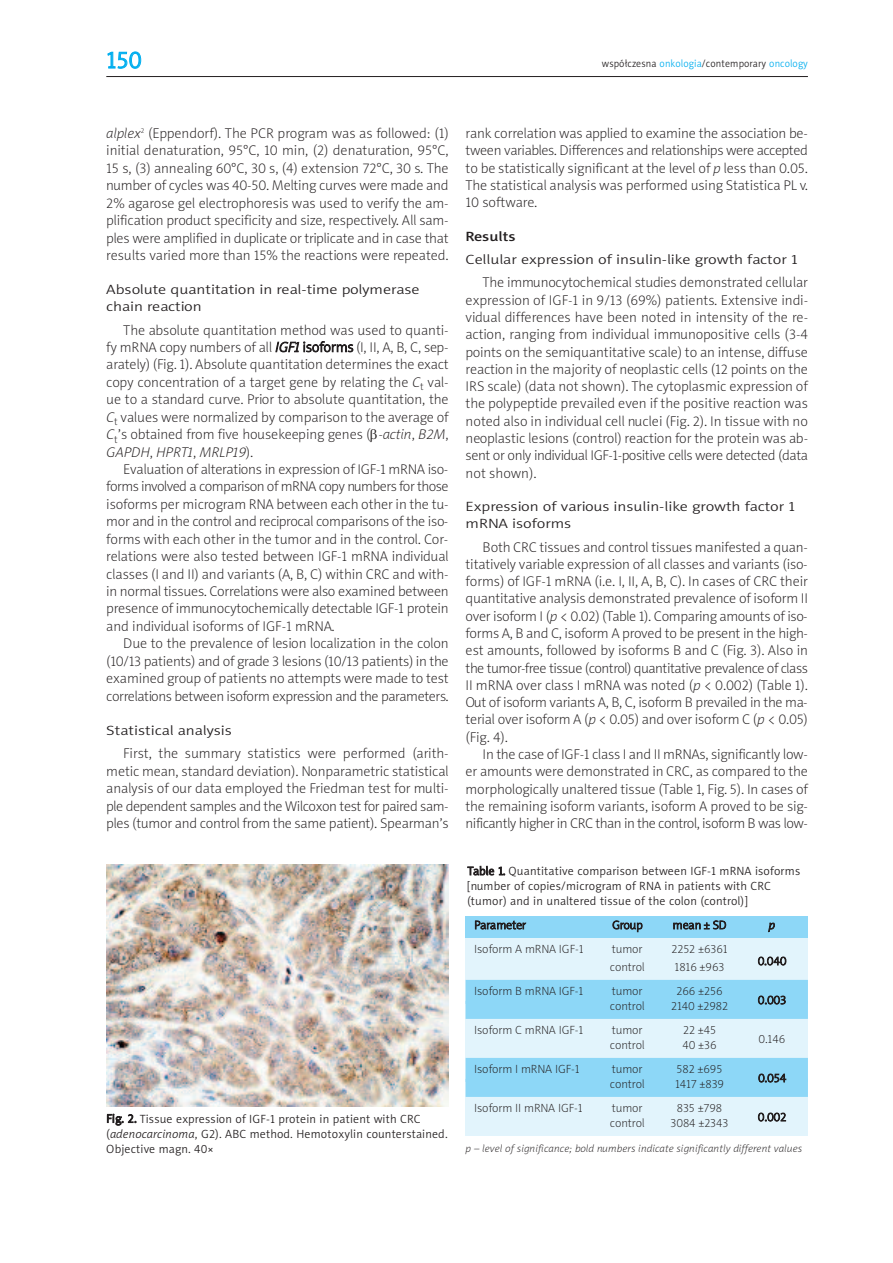
<style>
.page{position:relative;width:893px;height:1263px;background:#fff}
.page>*{position:absolute;margin:0;border:0;box-sizing:border-box;transform-origin:0 0}
.t1{font:24px "Naomi Sans EFNPS Light";color:#00aeef}
.t2{font:14.25px/17.2px "Naomi Sans EFNPS Thin";letter-spacing:-.015em;color:#231f20;text-align:justify}
.t3{font:13.5px/16.5px "Naomi Sans EFNPS Light";color:#231f20;scale:1.2 1}
.t4{font:13.5px "Naomi Sans EFNPS Medium";color:#231f20;scale:1.2 1}
.t5{font:12px/15px "Naomi Sans EFNPS Light";letter-spacing:.015em;color:#231f20}
.t6{font:12px "Naomi Sans EFNPS Thin";color:#231f20}
.t7{font:italic 12px "Naomi Sans EFNPS Thin";color:#231f20}
.t8{font:italic 10.5px "Naomi Sans EFNPS Thin";letter-spacing:.015em;color:#231f20}
.t9{font:10.5px "Naomi Sans EFNPS Light";letter-spacing:.015em;color:#231f20;scale:.95 1}
.s1{color:#00aeef}
.s2{font-style:italic}
</style>
<div class="page">
<hr style="left:106px;top:76px;width:702px;height:1px;background:#231f20">
<div style="left:466px;top:929px;width:342px;height:207px;background:#e2f4fc"></div>
<div style="left:466px;top:916px;width:342px;height:21px;background:#8dd7f7"></div>
<div style="left:466px;top:980px;width:342px;height:24px;background:#8dd7f7"></div>
<div style="left:466px;top:1001px;width:342px;height:18px;background:#8dd7f7"></div>
<div style="left:466px;top:1058px;width:342px;height:24px;background:#8dd7f7"></div>
<div style="left:466px;top:1079px;width:342px;height:18px;background:#8dd7f7"></div>
<img style="left:106px;top:865px;width:343px;height:241px">
<h1 class="t1" style="left:106px;top:51px;width:37px">150</h1>
<p class="t9" style="left:602px;top:60px;width:218px">współczesna <span class="s1">onkologia</span>/contemporary <span class="s1">oncology</span></p>
<p class="t2" style="left:106px;top:126px;width:344px"><span class="s2">alplex</span><sup>2</sup> (Eppendorf). The PCR program was as followed: (1) initial denaturation, 95°C, 10 min, (2) denaturation, 95°C, 15 s, (3) annealing 60°C, 30 s, (4) extension 72°C, 30 s. The number of cycles was 40-50. Melting curves were made and 2% agarose gel electrophoresis was used to verify the am&shy;plification product specificity and size, respectively. All sam&shy;ples were amplified in duplicate or triplicate and in case that results varied more than 15% the reactions were repeated.</p>
<p class="t3" style="left:106px;top:282px;width:263px">Absolute quantitation in real-time polymerase chain reaction</p>
<p class="t2" style="left:106px;top:322px;width:344px;text-indent:17px">The absolute quantitation method was used to quanti&shy;fy mRNA copy numbers of all <span class="s2">IGF1</span> isoforms (I, II, A, B, C, sep&shy;arately) (Fig. 1). Absolute quantitation determines the exact copy concentration of a target gene by relating the <span class="s2">C</span><sub>t</sub> val&shy;ue to a standard curve. Prior to absolute quantitation, the <span class="s2">C</span><sub>t</sub> values were normalized by comparison to the average of <span class="s2">C</span><sub>t</sub>’s obtained from five housekeeping genes ( <span class="s2">-actin</span>, <span class="s2">B2M</span>, <span class="s2">GAPDH</span>, <span class="s2">HPRT1</span>, <span class="s2">MRLP19</span>).</p>
<p class="t2" style="left:106px;top:462px;width:344px;text-indent:17px">Evaluation of alterations in expression of IGF-1 mRNA iso&shy;forms involved a comparison of mRNA copy numbers for those isoforms per microgram RNA between each other in the tu&shy;mor and in the control and reciprocal comparisons of the iso&shy;forms with each other in the tumor and in the control. Cor&shy;relations were also tested between IGF-1 mRNA individual classes (I and II) and variants (A, B, C) within CRC and with&shy;in normal tissues. Correlations were also examined between presence of immunocytochemically detectable IGF-1 protein and individual isoforms of IGF-1 mRNA.</p>
<p class="t2" style="left:106px;top:636px;width:344px;text-indent:17px">Due to the prevalence of lesion localization in the colon (10/13 patients) and of grade 3 lesions (10/13 patients) in the examined group of patients no attempts were made to test correlations between isoform expression and the parameters.</p>
<p class="t3" style="left:106px;top:723px;width:106px">Statistical analysis</p>
<p class="t2" style="left:106px;top:746px;width:344px;text-indent:17px">First, the summary statistics were performed (arith&shy;metic mean, standard deviation). Nonparametric statistical analysis of our data employed the Friedman test for multi&shy;ple dependent samples and the Wilcoxon test for paired sam&shy;ples (tumor and control from the same patient). Spearman’s</p>
<p class="t5" style="left:106px;top:1112px;width:343px">Fig. 2. Tissue expression of IGF-1 protein in patient with CRC (<span class="s2">adenocarcinoma</span>, G2). ABC method. Hemotoxylin counterstained.<br>Objective magn. 40×</p>
<p class="t2" style="left:466px;top:126px;width:344px">rank correlation was applied to examine the association be&shy;tween variables. Differences and relationships were accepted to be statistically significant at the level of <span class="s2">p</span> less than 0.05.<br>The statistical analysis was performed using Statistica PL v.<br>10 software.</p>
<p class="t4" style="left:466px;top:231px;width:43px">Results</p>
<p class="t3" style="left:466px;top:252px;width:278px">Cellular expression of insulin-like growth factor 1</p>
<p class="t2" style="left:466px;top:275px;width:344px;text-indent:17px">The immunocytochemical studies demonstrated cellular expression of IGF-1 in 9/13 (69%) patients. Extensive indi&shy;vidual differences have been noted in intensity of the re&shy;action, ranging from individual immunopositive cells (3-4 points on the semiquantitative scale) to an intense, diffuse reaction in the majority of neoplastic cells (12 points on the IRS scale) (data not shown). The cytoplasmic expression of the polypeptide prevailed even if the positive reaction was noted also in individual cell nuclei (Fig. 2). In tissue with no neoplastic lesions (control) reaction for the protein was ab&shy;sent or only individual IGF-1-positive cells were detected (data not shown).</p>
<p class="t3" style="left:466px;top:500px;width:276px">Expression of various insulin-like growth factor 1 mRNA isoforms</p>
<p class="t2" style="left:466px;top:539px;width:344px;text-indent:17px">Both CRC tissues and control tissues manifested a quan&shy;titatively variable expression of all classes and variants (iso&shy;forms) of IGF-1 mRNA (i.e. I, II, A, B, C). In cases of CRC their quantitative analysis demonstrated prevalence of isoform II over isoform I (<span class="s2">p</span> &lt; 0.02) (Table 1). Comparing amounts of iso&shy;forms A, B and C, isoform A proved to be present in the high&shy;est amounts, followed by isoforms B and C (Fig. 3). Also in the tumor-free tissue (control) quantitative prevalence of class II mRNA over class I mRNA was noted (<span class="s2">p</span> &lt; 0.002) (Table 1).<br>Out of isoform variants A, B, C, isoform B prevailed in the ma&shy;terial over isoform A (<span class="s2">p</span> &lt; 0.05) and over isoform C (<span class="s2">p</span> &lt; 0.05) (Fig. 4).</p>
<p class="t2" style="left:466px;top:747px;width:344px;text-indent:17px">In the case of IGF-1 class I and II mRNAs, significantly low&shy;er amounts were demonstrated in CRC, as compared to the morphologically unaltered tissue (Table 1, Fig. 5). In cases of the remaining isoform variants, isoform A proved to be sig&shy;nificantly higher in CRC than in the control, isoform B was low-</p>
<p class="t5" style="left:467px;top:864px;width:335px">Table 1. Quantitative comparison between IGF-1 mRNA isoforms [number of copies/microgram of RNA in patients with CRC (tumor) and in unaltered tissue of the colon (control)]</p>
<p class="t6" style="left:474px;top:920px;width:53px">Parameter</p>
<p class="t6" style="left:612px;top:920px;width:32px">Group</p>
<p class="t6" style="left:673px;top:920px;width:55px">mean ± SD</p>
<p class="t7" style="left:769px;top:920px;width:8px">p</p>
<p class="t6" style="left:474px;top:945px;width:111px">Isoform A mRNA IGF-1</p>
<p class="t6" style="left:612px;top:945px;width:32px">tumor</p>
<p class="t6" style="left:671px;top:945px;width:58px">2252 ±6361</p>
<p class="t6" style="left:610px;top:963px;width:36px">control</p>
<p class="t6" style="left:675px;top:963px;width:51px">1816 ±963</p>
<p class="t6" style="left:758px;top:956px;width:30px">0.040</p>
<p class="t6" style="left:474px;top:987px;width:111px">Isoform B mRNA IGF-1</p>
<p class="t6" style="left:612px;top:987px;width:32px">tumor</p>
<p class="t6" style="left:676px;top:987px;width:48px">266 ±256</p>
<p class="t6" style="left:610px;top:1002px;width:36px">control</p>
<p class="t6" style="left:671px;top:1002px;width:58px">2140 ±2982</p>
<p class="t6" style="left:474px;top:1026px;width:111px">Isoform C mRNA IGF-1</p>
<p class="t6" style="left:612px;top:1026px;width:32px">tumor</p>
<p class="t6" style="left:683px;top:1026px;width:34px">22 ±45</p>
<p class="t6" style="left:610px;top:1041px;width:36px">control</p>
<p class="t6" style="left:682px;top:1041px;width:35px">40 ±36</p>
<p class="t6" style="left:474px;top:1065px;width:107px">Isoform I mRNA IGF-1</p>
<p class="t6" style="left:612px;top:1065px;width:32px">tumor</p>
<p class="t6" style="left:677px;top:1065px;width:47px">582 ±695</p>
<p class="t6" style="left:610px;top:1080px;width:36px">control</p>
<p class="t6" style="left:675px;top:1080px;width:51px">1417 ±839</p>
<p class="t6" style="left:758px;top:995px;width:30px">0.003</p>
<p class="t6" style="left:758px;top:1035px;width:28px">0.146</p>
<p class="t6" style="left:758px;top:1073px;width:30px">0.054</p>
<p class="t6" style="left:474px;top:1104px;width:110px">Isoform II mRNA IGF-1</p>
<p class="t6" style="left:612px;top:1104px;width:32px">tumor</p>
<p class="t6" style="left:677px;top:1104px;width:47px">835 ±798</p>
<p class="t6" style="left:610px;top:1119px;width:36px">control</p>
<p class="t6" style="left:671px;top:1119px;width:59px">3084 ±2343</p>
<p class="t6" style="left:758px;top:1112px;width:30px">0.002</p>
<p class="t8" style="left:466px;top:1144px;width:338px">p – level of significance; bold numbers indicate significantly different values</p>
</div>
